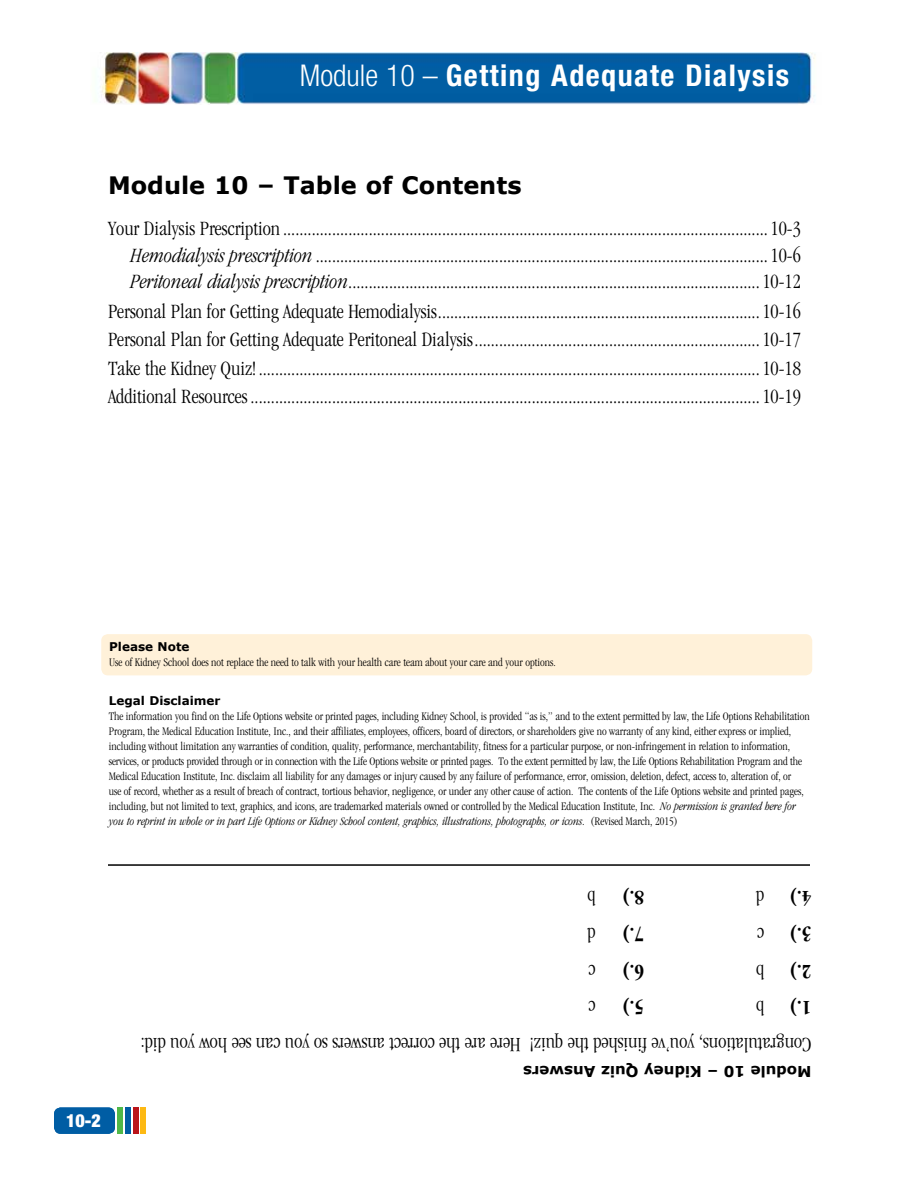
<style>
.page{position:relative;width:918px;height:1188px;background:#fff}
.page>*{position:absolute;margin:0;border:0;box-sizing:border-box;transform-origin:0 0}
.t1{font:700 condensed 30px "Helvetica Neue LT Std";letter-spacing:.05em;color:#fff}
.t2{font:700 24px "Verdana";color:#000}
.t3{font:300 condensed 21px/28.5px "ITC Garamond Std";color:#000;text-align:justify}
.t4{font:700 condensed 21px "ITC Garamond Std";color:#000}
.t5{font:900 condensed 18px "Helvetica Neue LT Std";color:#fff}
.t6{font:700 15px "Verdana";color:#000}
.t7{font:300 condensed 12px/15px "ITC Garamond Std";color:#000}
.t8{font:700 12px "Verdana";color:#000}
.s1{font-weight:300}
.s2{font-style:italic}
</style>
<div class="page">
<img style="left:100px;top:52px;width:715px;height:52px">
<div style="left:54px;top:1108px;width:61px;height:26px;background:#005da4;border-radius:7px"></div>
<div style="left:118px;top:1107px;width:5px;height:27px;background:#50b848"></div>
<div style="left:126px;top:1107px;width:5px;height:27px;background:#005da4"></div>
<div style="left:141px;top:1107px;width:5px;height:27px;background:#fdb913"></div>
<div style="left:133px;top:1107px;width:5px;height:27px;background:#ba141a"></div>
<hr style="left:108px;top:864px;width:702px;height:2px;background:#000">
<div style="left:101px;top:634px;width:711px;height:41px;background:#fff1d9;border-radius:7px"></div>
<h1 class="t1" style="left:300px;top:57px;width:491px"><span class="s1">Module 10 –</span> Getting Adequate Dialysis</h1>
<h2 class="t2" style="left:108px;top:170px;width:415px">Module 10 – Table of Contents</h2>
<p class="t3" style="left:130px;top:216px;width:672px;line-height:26.4px;text-indent:-22px">Your Dialysis Prescription .......................................................................................................................10-3<br><span class="s2">Hemodialysis prescription</span> ...............................................................................................................10-6<br><span class="s2">Peritoneal dialysis prescription</span>.....................................................................................................10-12</p>
<p class="t3" style="left:108px;top:297px;width:694px">Personal Plan for Getting Adequate Hemodialysis...............................................................................10-16<br>Personal Plan for Getting Adequate Peritoneal Dialysis......................................................................10-17<br>Take the Kidney Quiz!...........................................................................................................................10-18<br>Additional Resources.............................................................................................................................10-19</p>
<p class="t8" style="left:109px;top:639px;width:82px">Please Note</p>
<p class="t7" style="left:109px;top:655px;width:448px">Use of Kidney School does not replace the need to talk with your health care team about your care and your options.</p>
<p class="t8" style="left:109px;top:693px;width:113px">Legal Disclaimer</p>
<p class="t7" style="left:109px;top:709px;width:703px">The information you find on the Life Options website or printed pages, including Kidney School, is provided “as is,” and to the extent permitted by law, the Life Options Rehabilitation Program, the Medical Education Institute, Inc., and their affiliates, employees, officers, board of directors, or shareholders give no warranty of any kind, either express or implied, including without limitation any warranties of condition, quality, performance, merchantability, fitness for a particular purpose, or non-infringement in relation to information, services, or products provided through or in connection with the Life Options website or printed pages. To the extent permitted by law, the Life Options Rehabilitation Program and the Medical Education Institute, Inc. disclaim all liability for any damages or injury caused by any failure of performance, error, omission, deletion, defect, access to, alteration of, or<br>use of record, whether as a result of breach of contract, tortious behavior, negligence, or under any other cause of action. The contents of the Life Options website and printed pages, including, but not limited to text, graphics, and icons, are trademarked materials owned or controlled by the Medical Education Institute, Inc. <span class="s2">No permission is granted here for you to reprint in whole or in part Life Options or Kidney School content, graphics, illustrations, photographs, or icons.</span> (Revised March, 2015)</p>
<h3 class="t3" style="left:595px;top:912px;width:10px;rotate:-180deg">b</h3>
<h3 class="t4" style="left:644px;top:910px;width:24px;rotate:-180deg">8.)</h3>
<h3 class="t3" style="left:764px;top:912px;width:10px;rotate:-180deg">d</h3>
<h3 class="t4" style="left:812px;top:910px;width:24px;rotate:-180deg">4.)</h3>
<h3 class="t3" style="left:595px;top:949px;width:10px;rotate:-180deg">d</h3>
<h3 class="t4" style="left:644px;top:946px;width:24px;rotate:-180deg">7.)</h3>
<h3 class="t3" style="left:764px;top:949px;width:8px;rotate:-180deg">c</h3>
<h3 class="t4" style="left:812px;top:946px;width:24px;rotate:-180deg">3.)</h3>
<h3 class="t3" style="left:595px;top:985px;width:8px;rotate:-180deg">c</h3>
<h3 class="t4" style="left:644px;top:983px;width:24px;rotate:-180deg">6.)</h3>
<h3 class="t3" style="left:764px;top:985px;width:10px;rotate:-180deg">b</h3>
<h3 class="t4" style="left:812px;top:983px;width:24px;rotate:-180deg">2.)</h3>
<h3 class="t4" style="left:644px;top:1020px;width:24px;rotate:-180deg">5.)</h3>
<h3 class="t3" style="left:764px;top:1022px;width:10px;rotate:-180deg">b</h3>
<h3 class="t4" style="left:812px;top:1020px;width:24px;rotate:-180deg">1.)</h3>
<h3 class="t3" style="left:595px;top:1062px;width:456px;line-height:36.6px;text-indent:-216px;rotate:-180deg">Congratulations, you’ve finished the quiz! Here are the correct answers so you can see how you did: c</h3>
<h3 class="t5" style="left:66px;top:1110px;width:36px">10-2</h3>
<h3 class="t5" style="left:71px;top:1111px;width:27px">10-</h3>
<p class="t6" style="left:812px;top:1081px;width:290px;rotate:-180deg">Module 10 – Kidney Quiz Answers</p>
</div>
